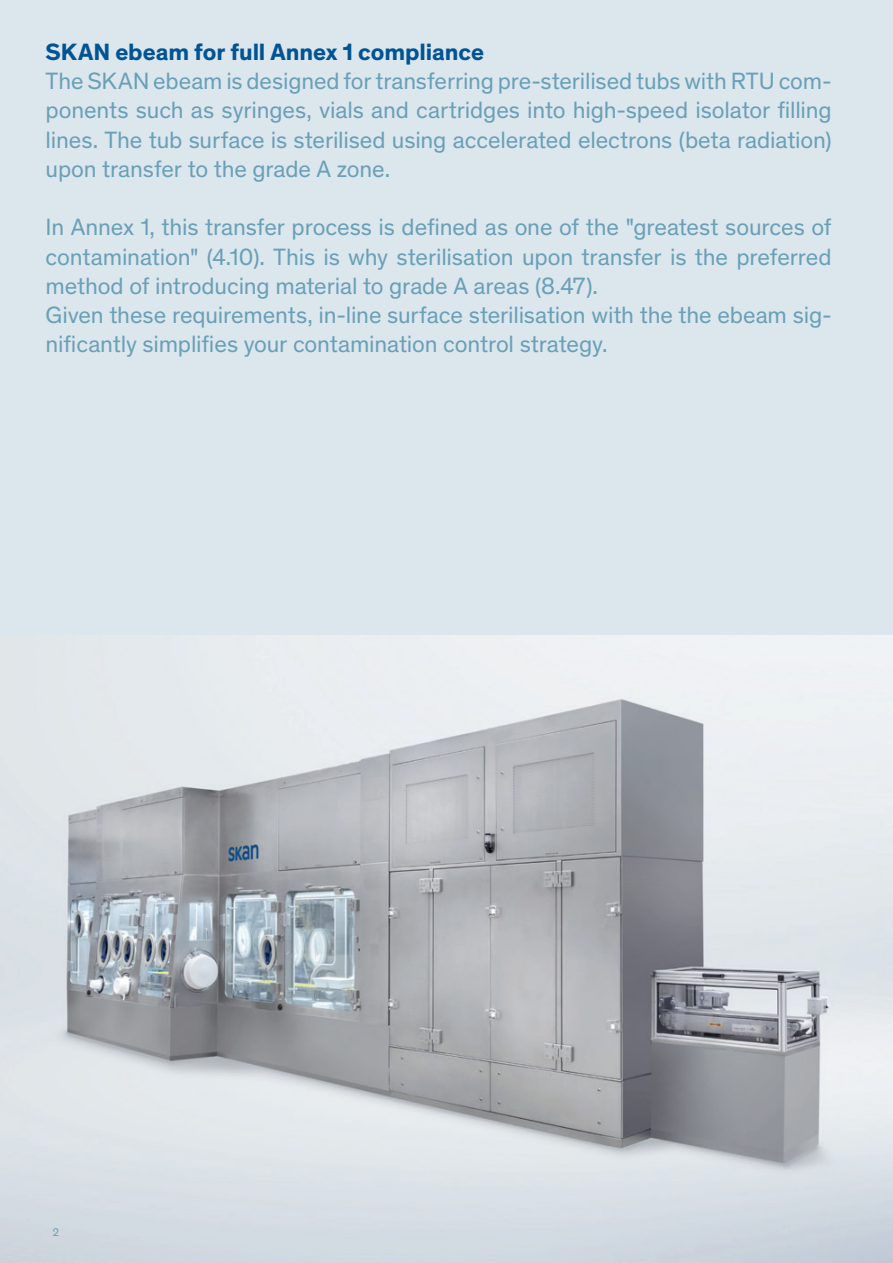
<style>
.page{position:relative;width:893px;height:1263px;background:#dce6ed}
.page>*{position:absolute;margin:0;border:0;box-sizing:border-box;transform-origin:0 0}
.t1{font:24px/29.2px "Theinhardt";letter-spacing:-.005em;color:#69a0b7;text-align:justify}
.t2{font:700 24px "Theinhardt";letter-spacing:-.005em;color:#015494}
.t3{font:11.25px "Theinhardt";color:#69a0b7}
</style>
<div class="page">
<img style="left:0;top:635px;width:893px;height:628px">
<p class="t2" style="left:46px;top:34px;width:440px">SKAN ebeam for full Annex 1 compliance</p>
<p class="t1" style="left:46px;top:65px;width:788px">The SKAN ebeam is designed for transferring pre-sterilised tubs with RTU com&shy;ponents such as syringes, vials and cartridges into high-speed isolator filling lines. The tub surface is sterilised using accelerated electrons (beta radiation) upon transfer to the grade A zone.</p>
<p class="t1" style="left:46px;top:212px;width:787px;text-align:left">In Annex 1, this transfer process is defined as one of the "greatest sources of contamination" (4.10). This is why sterilisation upon transfer is the preferred method of introducing material to grade A areas (8.47).<br>Given these requirements, in-line surface sterilisation with the the ebeam sig&shy;nificantly simplifies your contamination control strategy.</p>
<p class="t3" style="left:53px;top:1225px;width:8px">2</p>
</div>
